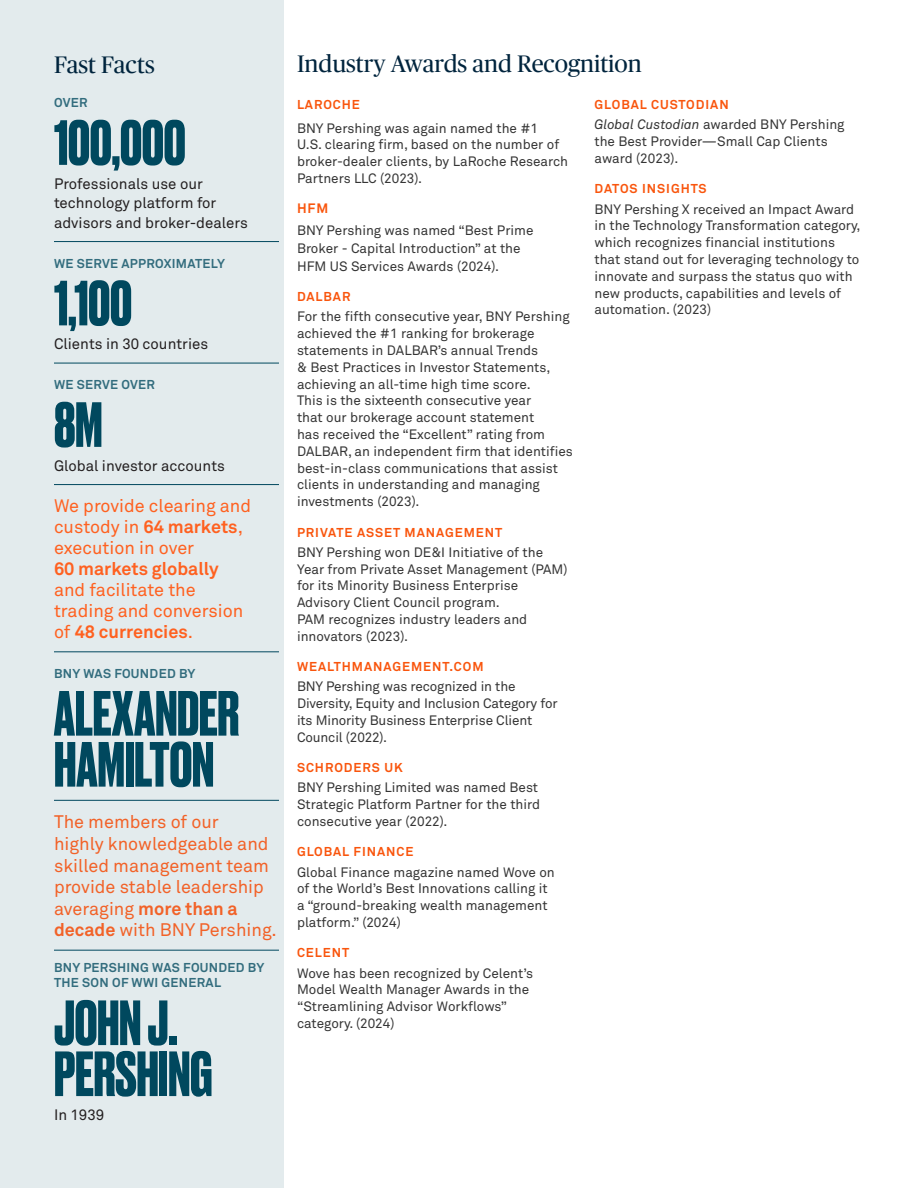
<style>
.page{position:relative;width:918px;height:1188px;background:#fff}
.page>*{position:absolute;margin:0;border:0;box-sizing:border-box;transform-origin:0 0}
.Body_Copy_9_12__5{font:700 60px/51px "Druk";letter-spacing:-.005em;color:#00485e}
.Subhead_14_16__30{font:24px "Publico Pro";color:#00243d}
.t1{font:18px/21px "Akkurat Pro";color:#ff6120}
.t2{font:18px/21.6px "Akkurat Pro";color:#f26228}
.Body_Copy_9_12__5-2{font:15px/19.5px "Akkurat Pro";color:#231f20}
.Bullet_Text{font:13.5px/16.8px "Akkurat Pro";color:#353535}
.t3{font:700 13.5px "Akkurat Pro";color:#f9550d}
.t4{font:700 12.75px "Akkurat Pro";letter-spacing:.075em;color:#f9550d}
.Subhead_14_16__30-2{font:700 12.75px/15.3px "Akkurat Pro";letter-spacing:.025em;color:#336d7e}
.s1{font-weight:700}
.s2{font-style:italic}
</style>
<div class="page">
<div style="left:0;top:0;width:284px;height:1188px;background:#e3ebed"></div>
<hr style="left:54px;top:241px;width:225px;height:1px;background:#00485e">
<hr style="left:54px;top:363px;width:225px;height:1px;background:#00485e">
<hr style="left:54px;top:484px;width:225px;height:1px;background:#00485e">
<hr style="left:54px;top:652px;width:225px;height:1px;background:#00485e">
<hr style="left:54px;top:800px;width:225px;height:1px;background:#00485e">
<hr style="left:54px;top:950px;width:225px;height:1px;background:#00485e">
<p class="Subhead_14_16__30" style="left:54px;top:48px;width:102px">Fast Facts</p>
<p class="Subhead_14_16__30" style="left:297px;top:47px;width:346px">Industry Awards and Recognition</p>
<p class="Subhead_14_16__30-2" style="left:54px;top:95px;width:35px">OVER</p>
<p class="Body_Copy_9_12__5" style="left:54px;top:114px;width:133px">100,000</p>
<p class="Body_Copy_9_12__5-2" style="left:54px;top:174px;width:195px">Professionals use our technology platform for advisors and broker-dealers</p>
<p class="Subhead_14_16__30-2" style="left:54px;top:256px;width:173px">WE SERVE APPROXIMATELY</p>
<p class="Body_Copy_9_12__5" style="left:54px;top:275px;width:80px">1,100</p>
<p class="Body_Copy_9_12__5-2" style="left:54px;top:335px;width:156px">Clients in 30 countries</p>
<p class="Subhead_14_16__30-2" style="left:54px;top:377px;width:102px">WE SERVE OVER</p>
<p class="Body_Copy_9_12__5" style="left:54px;top:396px;width:50px">8M</p>
<p class="Body_Copy_9_12__5-2" style="left:54px;top:456px;width:172px">Global investor accounts</p>
<p class="t1" style="left:54px;top:496px;width:199px">We provide clearing and custody in <span class="s1">64 markets</span>, execution in over<br><span class="s1">60 markets globally </span>and facilitate the trading and conversion of <span class="s1">48 currencies</span>.</p>
<p class="Subhead_14_16__30-2" style="left:54px;top:666px;width:143px">BNY WAS FOUNDED BY</p>
<p class="Body_Copy_9_12__5" style="left:54px;top:685px;width:187px">ALEXANDER<br>HAMILTON</p>
<p class="t2" style="left:54px;top:812px;width:224px">The members of our<br>highly knowledgeable and skilled management team provide stable leadership averaging <span class="s1">more than a decade</span> with BNY Pershing.</p>
<p class="Subhead_14_16__30-2" style="left:54px;top:960px;width:212px">BNY PERSHING WAS FOUNDED BY<br>THE SON OF WWI GENERAL</p>
<p class="Body_Copy_9_12__5" style="left:54px;top:994px;width:160px">JOHN J.<br>PERSHING</p>
<p class="Body_Copy_9_12__5-2" style="left:54px;top:1106px;width:52px">In 1939</p>
<p class="t4" style="left:297px;top:97px;width:64px">LAROCHE</p>
<p class="Bullet_Text" style="left:297px;top:120px;width:273px">BNY Pershing was again named the #1<br>U.S. clearing firm, based on the number of broker-dealer clients, by LaRoche Research Partners LLC (2023).</p>
<p class="t3" style="left:297px;top:200px;width:33px">HFM</p>
<p class="Bullet_Text" style="left:297px;top:221px;width:238px;line-height:18px">BNY Pershing was named “Best Prime<br>Broker - Capital Introduction” at the<br>HFM US Services Awards (2024).</p>
<p class="t4" style="left:297px;top:289px;width:55px">DALBAR</p>
<p class="Bullet_Text" style="left:297px;top:309px;width:277px">For the fifth consecutive year, BNY Pershing achieved the #1 ranking for brokerage statements in DALBAR’s annual Trends<br>&amp; Best Practices in Investor Statements, achieving an all-time high time score.<br>This is the sixteenth consecutive year<br>that our brokerage account statement<br>has received the “Excellent” rating from DALBAR, an independent firm that identifies best-in-class communications that assist clients in understanding and managing investments (2023).</p>
<p class="t4" style="left:297px;top:524px;width:207px">PRIVATE ASSET MANAGEMENT</p>
<p class="Bullet_Text" style="left:297px;top:544px;width:272px">BNY Pershing won DE&amp;I Initiative of the Year from Private Asset Management (PAM) for its Minority Business Enterprise Advisory Client Council program.<br>PAM recognizes industry leaders and innovators (2023).</p>
<p class="t4" style="left:297px;top:659px;width:188px">WEALTHMANAGEMENT.COM</p>
<p class="Bullet_Text" style="left:297px;top:679px;width:262px">BNY Pershing was recognized in the Diversity, Equity and Inclusion Category for its Minority Business Enterprise Client Council (2022).</p>
<p class="t4" style="left:297px;top:760px;width:107px">SCHRODERS UK</p>
<p class="Bullet_Text" style="left:297px;top:780px;width:245px">BNY Pershing Limited was named Best<br>Strategic Platform Partner for the third consecutive year (2022).</p>
<p class="t4" style="left:297px;top:844px;width:118px">GLOBAL FINANCE</p>
<p class="Bullet_Text" style="left:297px;top:864px;width:259px">Global Finance magazine named Wove on of the World’s Best Innovations calling it a “ground-breaking wealth management platform.” (2024)</p>
<p class="t4" style="left:297px;top:945px;width:54px">CELENT</p>
<p class="Bullet_Text" style="left:297px;top:965px;width:238px">Wove has been recognized by Celent’s<br>Model Wealth Manager Awards in the “Streamlining Advisor Workflows” category. (2024)</p>
<p class="t4" style="left:595px;top:97px;width:136px">GLOBAL CUSTODIAN</p>
<p class="Bullet_Text" style="left:595px;top:117px;width:252px"><span class="s2">Global Custodian</span> awarded BNY Pershing the Best Provider—Small Cap Clients award (2023).</p>
<p class="t4" style="left:595px;top:181px;width:114px">DATOS INSIGHTS</p>
<p class="Bullet_Text" style="left:595px;top:201px;width:267px">BNY Pershing X received an Impact Award in the Technology Transformation category, which recognizes financial institutions that stand out for leveraging technology to innovate and surpass the status quo with new products, capabilities and levels of automation. (2023)</p>
</div>
